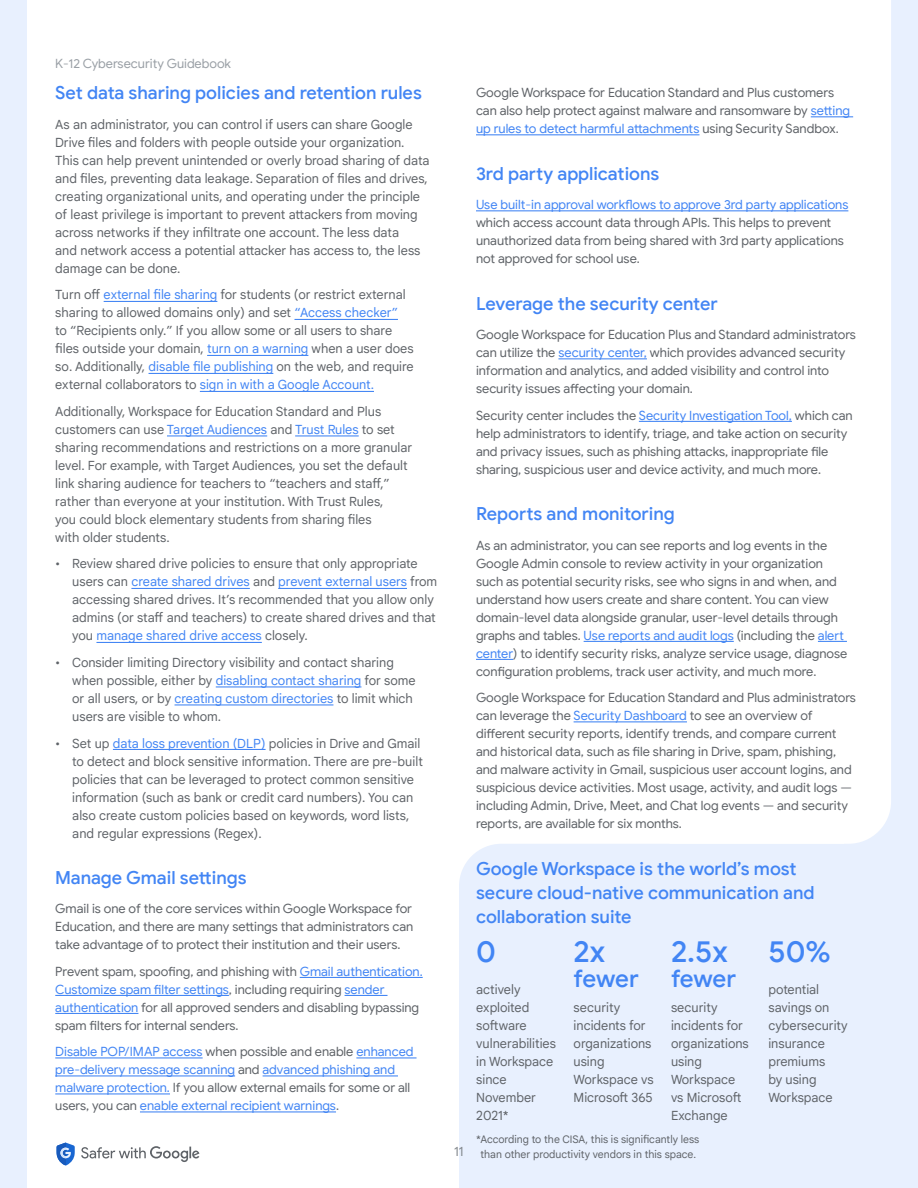
<style>
.page{position:relative;width:918px;height:1188px;background:#fff}
.page>*{position:absolute;margin:0;border:0;box-sizing:border-box;transform-origin:0 0}
.t1{font:500 30px "Google Sans";color:#4285f4}
.t2{font:500 24px "Google Sans";letter-spacing:-.01em;color:#4285f4}
.t3{font:500 18px/24px "Google Sans";letter-spacing:-.005em;color:#4285f4}
.t4{font:12.75px/18px "Google Sans Text";letter-spacing:-.005em;color:#5f6368}
.t5{font:12.75px/18px "Google Sans";color:#5f6368}
.t6{font:12.75px/18px "Google Sans";color:#4285f4}
.t7{font:12.75px "Google Sans";color:#9aa0a6}
.t8{font:12.75px "Google Sans Text";color:#80868b}
.t9{font:10.5px/15px "Google Sans Text";color:#5f6368;text-align:center}
.s1{color:#4285f4}
.s2{color:#5f6368}
</style>
<div class="page">
<div style="left:844px;top:0;width:74px;height:1188px;background:#e8f0fe"></div>
<div style="left:459px;top:844px;width:385px;height:344px;background:#e8f0fe"></div>
<svg style="left:669px;top:0;width:222px;height:844px"></svg>
<div style="left:0;top:0;width:27px;height:1188px;background:#e8f0fe"></div>
<hr style="left:104px;top:301px;width:113px;height:1px;background:#4285f4">
<hr style="left:295px;top:319px;width:103px;height:1px;background:#4285f4">
<hr style="left:207px;top:355px;width:101px;height:1px;background:#4285f4">
<hr style="left:149px;top:373px;width:124px;height:1px;background:#4285f4">
<hr style="left:200px;top:391px;width:174px;height:1px;background:#4285f4">
<hr style="left:167px;top:435px;width:100px;height:1px;background:#4285f4">
<hr style="left:295px;top:435px;width:64px;height:1px;background:#4285f4">
<hr style="left:131px;top:588px;width:119px;height:1px;background:#4285f4">
<hr style="left:278px;top:588px;width:129px;height:1px;background:#4285f4">
<hr style="left:96px;top:642px;width:166px;height:1px;background:#4285f4">
<hr style="left:216px;top:686px;width:145px;height:1px;background:#4285f4">
<hr style="left:175px;top:704px;width:158px;height:1px;background:#4285f4">
<hr style="left:113px;top:749px;width:153px;height:1px;background:#4285f4">
<hr style="left:300px;top:977px;width:123px;height:1px;background:#4285f4">
<hr style="left:55px;top:995px;width:174px;height:1px;background:#4285f4">
<hr style="left:345px;top:995px;width:43px;height:1px;background:#4285f4">
<hr style="left:55px;top:1013px;width:83px;height:1px;background:#4285f4">
<hr style="left:55px;top:1057px;width:148px;height:1px;background:#4285f4">
<hr style="left:356px;top:1057px;width:61px;height:1px;background:#4285f4">
<hr style="left:55px;top:1075px;width:180px;height:1px;background:#4285f4">
<hr style="left:263px;top:1075px;width:135px;height:1px;background:#4285f4">
<hr style="left:55px;top:1093px;width:115px;height:1px;background:#4285f4">
<hr style="left:140px;top:1111px;width:196px;height:1px;background:#4285f4">
<hr style="left:811px;top:116px;width:42px;height:1px;background:#4285f4">
<hr style="left:476px;top:134px;width:223px;height:1px;background:#4285f4">
<hr style="left:476px;top:210px;width:372px;height:1px;background:#4285f4">
<hr style="left:558px;top:358px;width:89px;height:1px;background:#4285f4">
<hr style="left:639px;top:421px;width:153px;height:1px;background:#4285f4">
<hr style="left:584px;top:641px;width:150px;height:1px;background:#4285f4">
<svg style="left:818px;top:641px;width:29px;height:1px"></svg>
<hr style="left:476px;top:659px;width:37px;height:1px;background:#4285f4">
<hr style="left:574px;top:721px;width:113px;height:1px;background:#4285f4">
<svg style="left:81px;top:1146px;width:118px;height:16px"></svg>
<svg style="left:57px;top:1143px;width:18px;height:22px"></svg>
<svg style="left:60px;top:1148px;width:6px;height:10px"></svg>
<p class="t7" style="left:55px;top:55px;width:177px">K-12 Cybersecurity Guidebook</p>
<h3 class="t3" style="left:55px;top:81px;width:368px">Set data sharing policies and retention rules</h3>
<p class="t4" style="left:55px;top:115px;width:376px">As an administrator, you can control if users can share Google Drive files and folders with people outside your organization.<br>This can help prevent unintended or overly broad sharing of data and files, preventing data leakage. Separation of files and drives, creating organizational units, and operating under the principle of least privilege is important to prevent attackers from moving across networks if they infiltrate one account. The less data<br>and network access a potential attacker has access to, the less damage can be done.</p>
<p class="t4" style="left:55px;top:286px;width:360px">Turn off <span class="s1">external file sharing</span> for students (or restrict external sharing to allowed domains only) and set <span class="s1">“Access checker”<br></span>to “Recipients only.” If you allow some or all users to share files outside your domain, <span class="s1">turn on a warning</span> when a user does so. Additionally, <span class="s1">disable file publishing</span> on the web, and require external collaborators to <span class="s1">sign in with a Google Account.</span></p>
<p class="t4" style="left:55px;top:402px;width:359px">Additionally, Workspace for Education Standard and Plus customers can use <span class="s1">Target Audiences</span> and <span class="s1">Trust Rules</span> to set sharing recommendations and restrictions on a more granular level. For example, with Target Audiences, you set the default link sharing audience for teachers to “teachers and staff,” rather than everyone at your institution. With Trust Rules,<br>you could block elementary students from sharing files<br>with older students.</p>
<p class="t4" style="left:72px;top:555px;width:366px;text-indent:-17px">• Review shared drive policies to ensure that only appropriate users can <span class="s1">create shared drives</span> and <span class="s1">prevent external users</span> from accessing shared drives. It’s recommended that you allow only admins (or staff and teachers) to create shared drives and that you <span class="s1">manage shared drive access</span> closely.</p>
<p class="t4" style="left:72px;top:653px;width:345px;text-indent:-17px">• Consider limiting Directory visibility and contact sharing when possible, either by <span class="s1">disabling contact sharing</span> for some or all users, or by <span class="s1">creating custom directories</span> to limit which users are visible to whom.</p>
<p class="t4" style="left:72px;top:734px;width:352px;text-indent:-17px">• Set up <span class="s1">data loss prevention (DLP)</span> policies in Drive and Gmail to detect and block sensitive information. There are pre-built policies that can be leveraged to protect common sensitive information (such as bank or credit card numbers). You can also create custom policies based on keywords, word lists, and regular expressions (Regex).</p>
<h3 class="t3" style="left:55px;top:866px;width:193px">Manage Gmail settings</h3>
<p class="t5" style="left:55px;top:900px;width:360px;text-align:justify">Gmail is one of the core services within Google Workspace for Education, and there are many settings that administrators can take advantage of to protect their institution and their users.</p>
<p class="t5" style="left:55px;top:962px;width:369px">Prevent spam, spoofing, and phishing with <span class="s1">Gmail authentication.<br>Customize spam filter settings</span>, including requiring <span class="s1">sender authentication</span> for all approved senders and disabling bypassing spam filters for internal senders.</p>
<p class="t6" style="left:55px;top:1043px;width:360px">Disable POP/IMAP access <span class="s2">when possible and enable</span> enhanced pre-delivery message scanning <span class="s2">and</span> advanced phishing and malware protection. <span class="s2">If you allow external emails for some or all users, you can</span> enable external recipient warnings<span class="s2">.</span></p>
<p class="t8" style="left:454px;top:1142px;width:11px">11</p>
<p class="t5" style="left:476px;top:84px;width:376px">Google Workspace for Education Standard and Plus customers can also help protect against malware and ransomware by <span class="s1">setting up rules to detect harmful attachments</span> using Security Sandbox.</p>
<h3 class="t3" style="left:476px;top:162px;width:185px">3rd party applications</h3>
<p class="t6" style="left:476px;top:196px;width:374px">Use built-in approval workflows to approve 3rd party applications</p>
<p class="t5" style="left:476px;top:214px;width:369px">which access account data through APIs. This helps to prevent unauthorized data from being shared with 3rd party applications not approved for school use.</p>
<h3 class="t3" style="left:476px;top:292px;width:243px">Leverage the security center</h3>
<p class="t5" style="left:476px;top:326px;width:381px">Google Workspace for Education Plus and Standard administrators can utilize the <span class="s1">security center,</span> which provides advanced security information and analytics, and added visibility and control into security issues affecting your domain.</p>
<p class="t5" style="left:476px;top:406px;width:378px">Security center includes the <span class="s1">Security Investigation Tool,</span> which can help administrators to identify, triage, and take action on security and privacy issues, such as phishing attacks, inappropriate file sharing, suspicious user and device activity, and much more.</p>
<h3 class="t3" style="left:476px;top:502px;width:200px">Reports and monitoring</h3>
<p class="t5" style="left:476px;top:536px;width:373px">As an administrator, you can see reports and log events in the Google Admin console to review activity in your organization such as potential security risks, see who signs in and when, and understand how users create and share content. You can view domain-level data alongside granular, user-level details through graphs and tables. <span class="s1">Use reports and audit logs</span> (including the <span class="s1">alert center</span>) to identify security risks, analyze service usage, diagnose configuration problems, track user activity, and much more.</p>
<p class="t5" style="left:476px;top:689px;width:381px">Google Workspace for Education Standard and Plus administrators can leverage the <span class="s1">Security Dashboard</span> to see an overview of different security reports, identify trends, and compare current and historical data, such as file sharing in Drive, spam, phishing, and malware activity in Gmail, suspicious user account logins, and suspicious device activities. Most usage, activity, and audit logs — including Admin, Drive, Meet, and Chat log events — and security reports, are available for six months.</p>
<h3 class="t3" style="left:476px;top:857px;width:340px">Google Workspace is the world’s most secure cloud-native communication and collaboration suite</h3>
<h1 class="t1" style="left:476px;top:933px;width:21px">0</h1>
<p class="t4" style="left:476px;top:980px;width:81px">actively exploited software vulnerabilities in Workspace since<br>November<br>2021*</p>
<h1 class="t1" style="left:574px;top:933px;width:33px">2x</h1>
<h2 class="t2" style="left:574px;top:964px;width:67px">fewer</h2>
<p class="t4" style="left:574px;top:998px;width:81px">security incidents for organizations using<br>Workspace vs<br>Microsoft 365</p>
<h1 class="t1" style="left:671px;top:933px;width:58px">2.5x</h1>
<h2 class="t2" style="left:671px;top:964px;width:67px">fewer</h2>
<p class="t4" style="left:671px;top:998px;width:79px">security incidents for organizations using<br>Workspace vs Microsoft<br>Exchange</p>
<p class="t9" style="left:476px;top:1132px;width:225px">*According to the CISA, this is significantly less than other productivity vendors in this space.</p>
<h1 class="t1" style="left:768px;top:933px;width:64px">50%</h1>
<p class="t4" style="left:768px;top:980px;width:81px">potential savings on cybersecurity insurance premiums<br>by using<br>Workspace</p>
</div>
